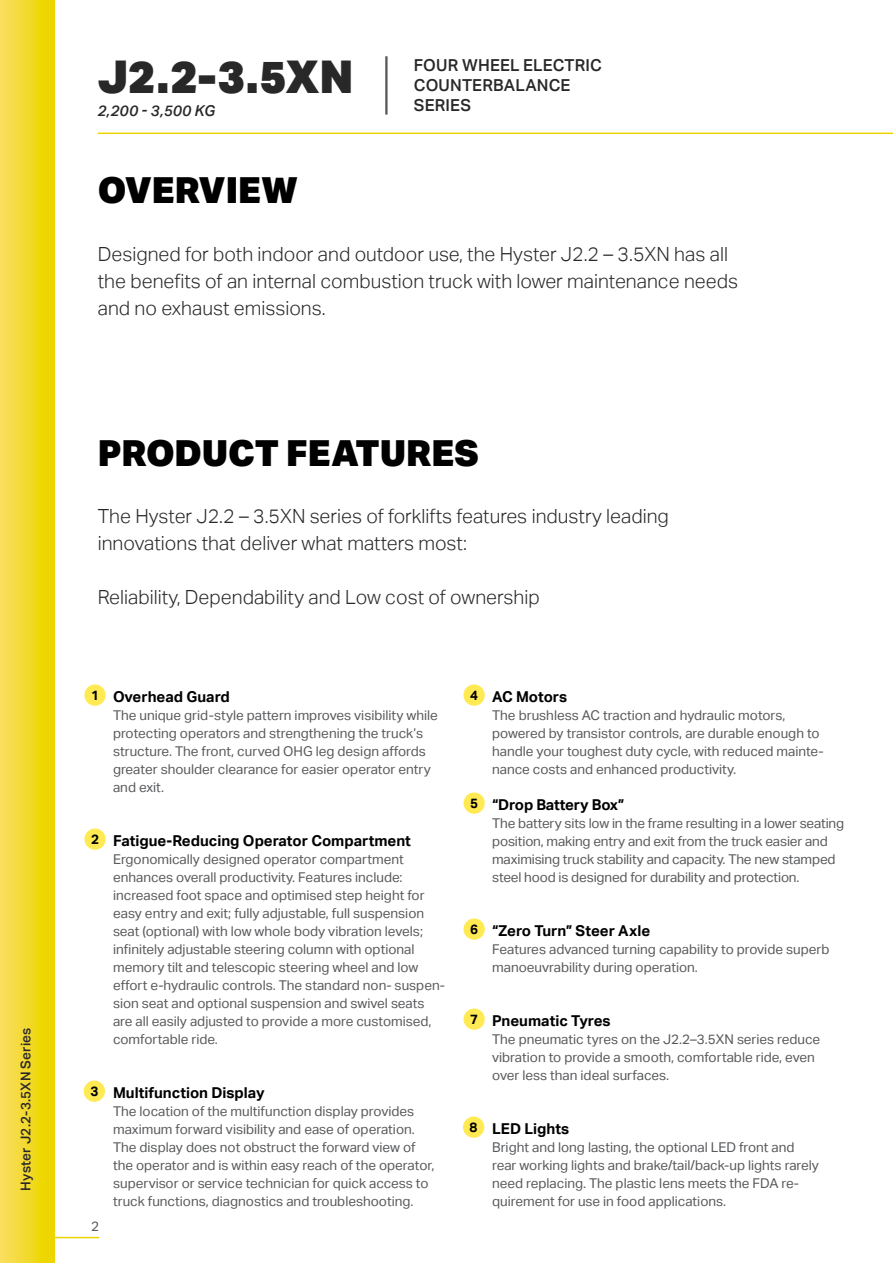
<style>
.page{position:relative;width:893px;height:1263px;background:#fff}
.page>*{position:absolute;margin:0;border:0;box-sizing:border-box;transform-origin:0 0}
.t1{font:900 45.15px "Aktiv Grotesk";color:#292829}
.Body_Main_Heading_Sm{font:900 35.85px "Aktiv Grotesk";color:#000}
.Body_Intro{font:300 19.5px/27px "Aktiv Grotesk";color:#292829}
.t2{font:500 16.5px/19.8px "Aktiv Grotesk";letter-spacing:.01em;color:#292829}
.Feature_Body{font:700 15px "Aktiv Grotesk";color:#000}
.t3{font:italic 500 15px "Aktiv Grotesk";letter-spacing:.015em;color:#292829}
.Feature_Body-2{font:13.5px/18px "Aktiv Grotesk";color:#58595b}
.t4{font:500 13.5px "Aktiv Grotesk";letter-spacing:.02em;color:#292829}
.Numbers{font:700 13.5px "Aktiv Grotesk";color:#000}
</style>
<div class="page">
<div style="left:0;top:0;width:54px;height:1263px;background:linear-gradient(to right,#fade62,#ecd500)"></div>
<hr style="left:385px;top:56px;width:3px;height:59px;background:#58595b">
<hr style="left:98px;top:133px;width:795px;height:1px;background:#edd600">
<div style="left:84px;top:684px;width:22px;height:22px;background:#ffea53;border-radius:50%"></div>
<div style="left:84px;top:1080px;width:21px;height:22px;background:#ffea53;border-radius:50%"></div>
<div style="left:463px;top:684px;width:22px;height:22px;background:#ffea53;border-radius:50%"></div>
<div style="left:463px;top:792px;width:22px;height:22px;background:#ffea53;border-radius:50%"></div>
<div style="left:84px;top:828px;width:22px;height:22px;background:#ffea53;border-radius:50%"></div>
<div style="left:463px;top:918px;width:22px;height:22px;background:#ffea53;border-radius:50%"></div>
<div style="left:463px;top:1008px;width:22px;height:22px;background:#ffea53;border-radius:50%"></div>
<div style="left:463px;top:1116px;width:21px;height:22px;background:#ffea53;border-radius:50%"></div>
<hr style="left:54px;top:1237px;width:45px;height:1px;background:#edd600">
<p class="t4" style="left:18px;top:1191px;width:165px;rotate:-90deg">Hyster J2.2-3.5XN Series</p>
<h1 class="t1" style="left:97px;top:48px;width:258px">J2.2-3.5XN</h1>
<p class="t3" style="left:97px;top:102px;width:119px">2,200 - 3,500 KG</p>
<p class="Body_Main_Heading_Sm" style="left:98px;top:167px;width:202px">OVERVIEW</p>
<p class="t2" style="left:414px;top:56px;width:190px">FOUR WHEEL ELECTRIC<br>COUNTERBALANCE<br>SERIES</p>
<p class="Body_Intro" style="left:98px;top:241px;width:642px">Designed for both indoor and outdoor use, the Hyster J2.2 – 3.5XN has all the benefits of an internal combustion truck with lower maintenance needs and no exhaust emissions.</p>
<p class="Body_Main_Heading_Sm" style="left:98px;top:429px;width:383px">PRODUCT FEATURES</p>
<p class="Body_Intro" style="left:98px;top:503px;width:573px">The Hyster J2.2 – 3.5XN series of forklifts features industry leading innovations that deliver what matters most:</p>
<p class="Body_Intro" style="left:98px;top:584px;width:443px">Reliability, Dependability and Low cost of ownership</p>
<p class="Numbers" style="left:91px;top:687px;width:9px">1</p>
<p class="Feature_Body" style="left:113px;top:688px;width:118px">Overhead Guard</p>
<p class="Feature_Body-2" style="left:113px;top:706px;width:326px">The unique grid-style pattern improves visibility while protecting operators and strengthening the truck’s structure. The front, curved OHG leg design affords greater shoulder clearance for easier operator entry and exit.</p>
<p class="Numbers" style="left:470px;top:687px;width:9px">4</p>
<p class="Feature_Body" style="left:492px;top:688px;width:77px">AC Motors</p>
<p class="Feature_Body-2" style="left:492px;top:706px;width:333px">The brushless AC traction and hydraulic motors, powered by transistor controls, are durable enough to handle your toughest duty cycle, with reduced mainte&shy;nance costs and enhanced productivity.</p>
<p class="Numbers" style="left:91px;top:831px;width:9px">2</p>
<p class="Feature_Body" style="left:113px;top:832px;width:299px">Fatigue-Reducing Operator Compartment</p>
<p class="Feature_Body-2" style="left:113px;top:850px;width:333px">Ergonomically designed operator compartment enhances overall productivity. Features include: increased foot space and optimised step height for easy entry and exit; fully adjustable, full suspension seat (optional) with low whole body vibration levels; infinitely adjustable steering column with optional memory tilt and telescopic steering wheel and low effort e-hydraulic controls. The standard non- suspen&shy;sion seat and optional suspension and swivel seats are all easily adjusted to provide a more customised, comfortable ride.</p>
<p class="Numbers" style="left:470px;top:795px;width:9px">5</p>
<p class="Feature_Body" style="left:492px;top:796px;width:134px">“Drop Battery Box”</p>
<p class="Feature_Body-2" style="left:492px;top:814px;width:353px">The battery sits low in the frame resulting in a lower seating position, making entry and exit from the truck easier and maximising truck stability and capacity. The new stamped steel hood is designed for durability and protection.</p>
<p class="Numbers" style="left:470px;top:921px;width:9px">6</p>
<p class="Feature_Body" style="left:492px;top:922px;width:160px">“Zero Turn” Steer Axle</p>
<p class="Feature_Body-2" style="left:492px;top:940px;width:339px">Features advanced turning capability to provide superb manoeuvrability during operation.</p>
<p class="Numbers" style="left:470px;top:1011px;width:9px">7</p>
<p class="Feature_Body" style="left:492px;top:1012px;width:120px">Pneumatic Tyres</p>
<p class="Feature_Body-2" style="left:492px;top:1030px;width:330px">The pneumatic tyres on the J2.2–3.5XN series reduce vibration to provide a smooth, comfortable ride, even over less than ideal surfaces.</p>
<p class="Numbers" style="left:90px;top:1083px;width:9px">3</p>
<p class="Feature_Body" style="left:113px;top:1084px;width:153px">Multifunction Display</p>
<p class="Feature_Body-2" style="left:113px;top:1102px;width:323px">The location of the multifunction display provides maximum forward visibility and ease of operation.<br>The display does not obstruct the forward view of the operator and is within easy reach of the operator, supervisor or service technician for quick access to truck functions, diagnostics and troubleshooting.</p>
<p class="Numbers" style="left:470px;top:1119px;width:9px">8</p>
<p class="Feature_Body" style="left:492px;top:1120px;width:79px">LED Lights</p>
<p class="Feature_Body-2" style="left:492px;top:1138px;width:328px">Bright and long lasting, the optional LED front and rear working lights and brake/tail/back-up lights rarely need replacing. The plastic lens meets the FDA re&shy;quirement for use in food applications.</p>
<p class="Feature_Body-2" style="left:91px;top:1217px;width:9px">2</p>
</div>
